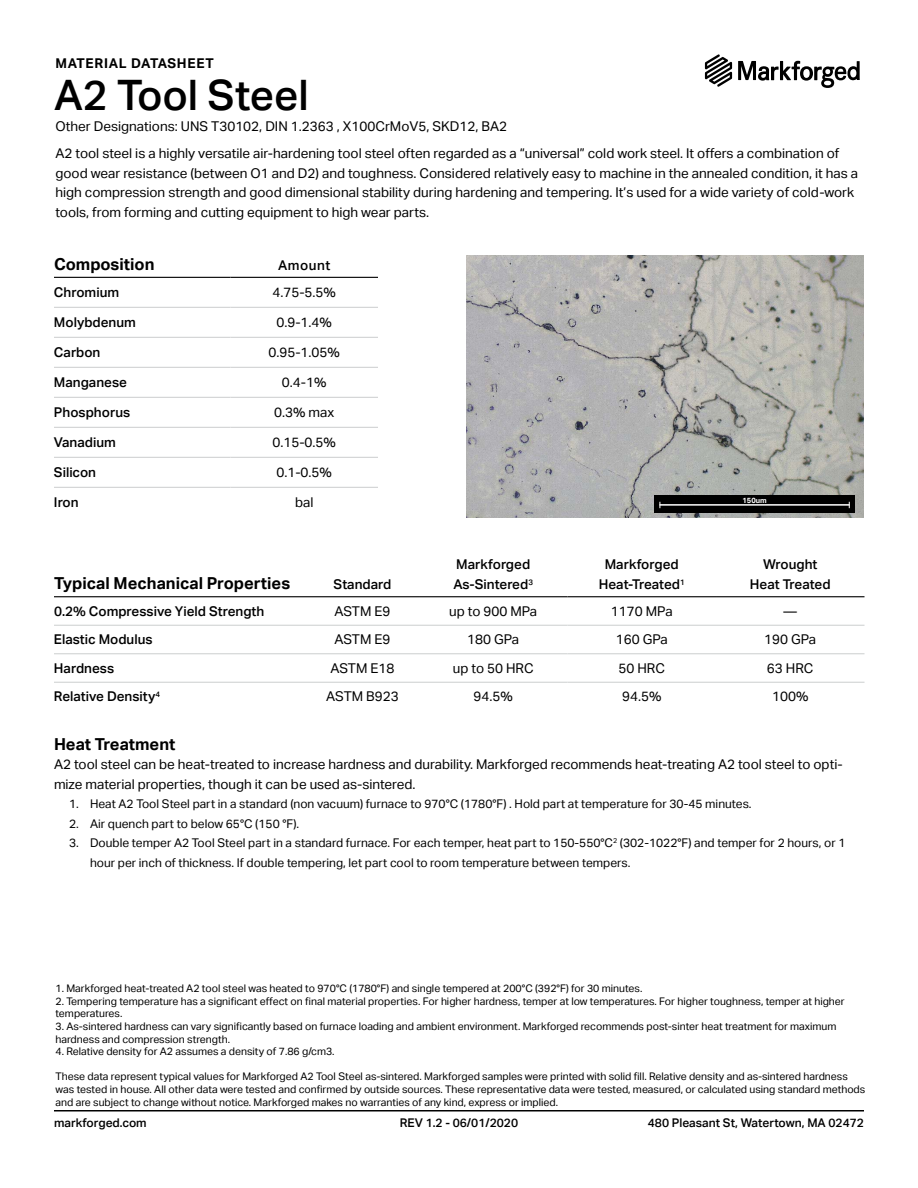
<style>
.page{position:relative;width:918px;height:1188px;background:#fff}
.page>*{position:absolute;margin:0;border:0;box-sizing:border-box;transform-origin:0 0}
.t1{font:500 42px "Aktiv Grotesk";color:#000}
.t2{font:700 16.5px "Aktiv Grotesk";color:#000}
.t3{font:13.5px/19.5px "Aktiv Grotesk";color:#000}
.t4{font:500 13.5px/20.2px "Aktiv Grotesk";color:#000;text-align:center}
.t5{font:700 13.5px "Aktiv Grotesk";letter-spacing:.05em;color:#000}
.t6{font:12px/19.5px "Aktiv Grotesk";color:#000}
.t7{font:500 12px "Aktiv Grotesk";color:#000}
.t8{font:10.5px/12.6px "Aktiv Grotesk";color:#000}
.t9{font:700 7.5px "Aktiv Grotesk";color:#fff}
</style>
<div class="page">
<img style="left:466px;top:256px;width:398px;height:262px">
<hr style="left:54px;top:1110px;width:810px;height:2px;background:#000">
<svg style="left:738px;top:61px;width:122px;height:27px"></svg>
<svg style="left:705px;top:54px;width:27px;height:33px"></svg>
<hr style="left:54px;top:625px;width:252px;height:1px;background:#d1d3d4">
<hr style="left:306px;top:625px;width:113px;height:1px;background:#d1d3d4">
<hr style="left:419px;top:625px;width:149px;height:1px;background:#d1d3d4">
<hr style="left:568px;top:625px;width:148px;height:1px;background:#d1d3d4">
<hr style="left:716px;top:625px;width:149px;height:1px;background:#d1d3d4">
<hr style="left:54px;top:653px;width:252px;height:1px;background:#d1d3d4">
<hr style="left:306px;top:653px;width:113px;height:1px;background:#d1d3d4">
<hr style="left:419px;top:653px;width:149px;height:1px;background:#d1d3d4">
<hr style="left:568px;top:653px;width:148px;height:1px;background:#d1d3d4">
<hr style="left:716px;top:653px;width:149px;height:1px;background:#d1d3d4">
<hr style="left:54px;top:682px;width:252px;height:1px;background:#d1d3d4">
<hr style="left:306px;top:682px;width:113px;height:1px;background:#d1d3d4">
<hr style="left:419px;top:682px;width:149px;height:1px;background:#d1d3d4">
<hr style="left:568px;top:682px;width:148px;height:1px;background:#d1d3d4">
<hr style="left:716px;top:682px;width:149px;height:1px;background:#d1d3d4">
<hr style="left:54px;top:596px;width:252px;height:1px;background:#000">
<hr style="left:306px;top:596px;width:113px;height:1px;background:#000">
<hr style="left:419px;top:596px;width:149px;height:1px;background:#000">
<hr style="left:568px;top:596px;width:148px;height:1px;background:#000">
<hr style="left:716px;top:596px;width:149px;height:1px;background:#000">
<hr style="left:54px;top:307px;width:176px;height:1px;background:#d1d3d4">
<hr style="left:230px;top:307px;width:148px;height:1px;background:#d1d3d4">
<hr style="left:54px;top:337px;width:176px;height:1px;background:#d1d3d4">
<hr style="left:230px;top:337px;width:148px;height:1px;background:#d1d3d4">
<hr style="left:54px;top:367px;width:176px;height:1px;background:#d1d3d4">
<hr style="left:230px;top:367px;width:148px;height:1px;background:#d1d3d4">
<hr style="left:54px;top:397px;width:176px;height:1px;background:#d1d3d4">
<hr style="left:230px;top:397px;width:148px;height:1px;background:#d1d3d4">
<hr style="left:54px;top:427px;width:176px;height:1px;background:#d1d3d4">
<hr style="left:230px;top:427px;width:148px;height:1px;background:#d1d3d4">
<hr style="left:54px;top:457px;width:176px;height:1px;background:#d1d3d4">
<hr style="left:230px;top:457px;width:148px;height:1px;background:#d1d3d4">
<hr style="left:54px;top:487px;width:176px;height:1px;background:#d1d3d4">
<hr style="left:230px;top:487px;width:148px;height:1px;background:#d1d3d4">
<hr style="left:54px;top:277px;width:176px;height:1px;background:#000">
<hr style="left:230px;top:277px;width:148px;height:1px;background:#000">
<div style="left:654px;top:495px;width:201px;height:18px;background:#000"></div>
<hr style="left:660px;top:504px;width:190px;height:2px;background:#fff">
<p class="t5" style="left:56px;top:55px;width:160px">MATERIAL DATASHEET</p>
<h1 class="t1" style="left:54px;top:71px;width:256px">A2 Tool Steel</h1>
<p class="t3" style="left:56px;top:117px;width:453px">Other Designations: UNS T30102, DIN 1.2363 , X100CrMoV5, SKD12, BA2</p>
<p class="t3" style="left:56px;top:144px;width:804px">A2 tool steel is a highly versatile air-hardening tool steel often regarded as a “universal” cold work steel. It offers a combination of good wear resistance (between O1 and D2) and toughness. Considered relatively easy to machine in the annealed condition, it has a high compression strength and good dimensional stability during hardening and tempering. It’s used for a wide variety of cold-work tools, from forming and cutting equipment to high wear parts.</p>
<h2 class="t2" style="left:54px;top:254px;width:102px">Composition</h2>
<p class="t4" style="left:278px;top:255px;width:54px">Amount</p>
<p class="t4" style="left:54px;top:282px;width:67px">Chromium</p>
<p class="t3" style="left:272px;top:283px;width:65px">4.75-5.5%</p>
<p class="t4" style="left:54px;top:312px;width:83px">Molybdenum</p>
<p class="t3" style="left:276px;top:313px;width:57px">0.9-1.4%</p>
<p class="t4" style="left:54px;top:342px;width:48px">Carbon</p>
<p class="t3" style="left:268px;top:343px;width:73px">0.95-1.05%</p>
<p class="t4" style="left:54px;top:372px;width:74px">Manganese</p>
<p class="t3" style="left:282px;top:373px;width:46px">0.4-1%</p>
<p class="t4" style="left:54px;top:402px;width:78px">Phosphorus</p>
<p class="t3" style="left:274px;top:403px;width:62px">0.3% max</p>
<p class="t4" style="left:54px;top:432px;width:63px">Vanadium</p>
<p class="t3" style="left:272px;top:433px;width:65px">0.15-0.5%</p>
<p class="t4" style="left:54px;top:462px;width:44px">Silicon</p>
<p class="t3" style="left:276px;top:463px;width:57px">0.1-0.5%</p>
<p class="t4" style="left:54px;top:492px;width:26px">Iron</p>
<p class="t3" style="left:295px;top:493px;width:20px">bal</p>
<h2 class="t2" style="left:54px;top:574px;width:238px">Typical Mechanical Properties</h2>
<p class="t4" style="left:334px;top:574px;width:59px">Standard</p>
<p class="t9" style="left:742px;top:496px;width:26px">150um</p>
<p class="t4" style="left:453px;top:554px;width:81px;text-align:left">Markforged<br>As-Sintered<sup>3</sup></p>
<p class="t4" style="left:599px;top:554px;width:87px">Markforged<br>Heat-Treated<sup>1</sup></p>
<p class="t4" style="left:750px;top:554px;width:82px">Wrought<br>Heat Treated</p>
<p class="t4" style="left:54px;top:601px;width:212px">0.2% Compressive Yield Strength</p>
<p class="t3" style="left:335px;top:601px;width:57px">ASTM E9</p>
<p class="t3" style="left:449px;top:601px;width:89px">up to 900 MPa</p>
<p class="t3" style="left:611px;top:601px;width:63px">1170 MPa</p>
<p class="t3" style="left:784px;top:601px;width:15px">—</p>
<p class="t4" style="left:54px;top:630px;width:100px">Elastic Modulus</p>
<p class="t3" style="left:334px;top:630px;width:57px">ASTM E9</p>
<p class="t3" style="left:467px;top:630px;width:53px">180 GPa</p>
<p class="t3" style="left:616px;top:630px;width:53px">160 GPa</p>
<p class="t3" style="left:764px;top:630px;width:53px">190 GPa</p>
<p class="t4" style="left:54px;top:658px;width:62px">Hardness</p>
<p class="t3" style="left:330px;top:658px;width:65px">ASTM E18</p>
<p class="t3" style="left:453px;top:658px;width:82px">up to 50 HRC</p>
<p class="t3" style="left:618px;top:658px;width:48px">50 HRC</p>
<p class="t3" style="left:767px;top:658px;width:48px">63 HRC</p>
<p class="t4" style="left:54px;top:687px;width:108px">Relative Density<sup>4</sup></p>
<p class="t3" style="left:326px;top:687px;width:74px">ASTM B923</p>
<p class="t3" style="left:474px;top:687px;width:41px">94.5%</p>
<p class="t3" style="left:622px;top:687px;width:41px">94.5%</p>
<p class="t3" style="left:772px;top:687px;width:38px">100%</p>
<h2 class="t2" style="left:54px;top:734px;width:123px">Heat Treatment</h2>
<p class="t3" style="left:54px;top:755px;width:790px">A2 tool steel can be heat-treated to increase hardness and durability. Markforged recommends heat-treating A2 tool steel to opti&shy;mize material properties, though it can be used as-sintered.</p>
<p class="t6" style="left:69px;top:794px;width:684px">1. Heat A2 Tool Steel part in a standard (non vacuum) furnace to 970°C (1780°F) . Hold part at temperature for 30-45 minutes.</p>
<p class="t6" style="left:69px;top:814px;width:232px">2. Air quench part to below 65°C (150 °F).</p>
<p class="t6" style="left:90px;top:833px;width:757px;text-indent:-21px">3. Double temper A2 Tool Steel part in a standard furnace. For each temper, heat part to 150-550°C<sup>2</sup> (302-1022°F) and temper for 2 hours, or 1 hour per inch of thickness. If double tempering, let part cool to room temperature between tempers.</p>
<p class="t8" style="left:56px;top:982px;width:588px">1. Markforged heat-treated A2 tool steel was heated to 970°C (1780°F) and single tempered at 200°C (392°F) for 30 minutes.</p>
<p class="t8" style="left:56px;top:995px;width:791px">2. Tempering temperature has a significant effect on final material properties. For higher hardness, temper at low temperatures. For higher toughness, temper at higher temperatures.</p>
<p class="t8" style="left:56px;top:1020px;width:783px">3. As-sintered hardness can vary significantly based on furnace loading and ambient environment. Markforged recommends post-sinter heat treatment for maximum hardness and compression strength.</p>
<p class="t8" style="left:56px;top:1045px;width:281px">4. Relative density for A2 assumes a density of 7.86 g/cm3.</p>
<p class="t8" style="left:56px;top:1070px;width:811px">These data represent typical values for Markforged A2 Tool Steel as-sintered. Markforged samples were printed with solid fill. Relative density and as-sintered hardness was tested in house. All other data were tested and confirmed by outside sources. These representative data were tested, measured, or calculated using standard methods and are subject to change without notice. Markforged makes no warranties of any kind, express or implied.</p>
<p class="t7" style="left:400px;top:1116px;width:120px">REV 1.2 - 06/01/2020</p>
<p class="t7" style="left:54px;top:1116px;width:94px">markforged.com</p>
<p class="t7" style="left:648px;top:1116px;width:218px">480 Pleasant St, Watertown, MA 02472</p>
</div>
